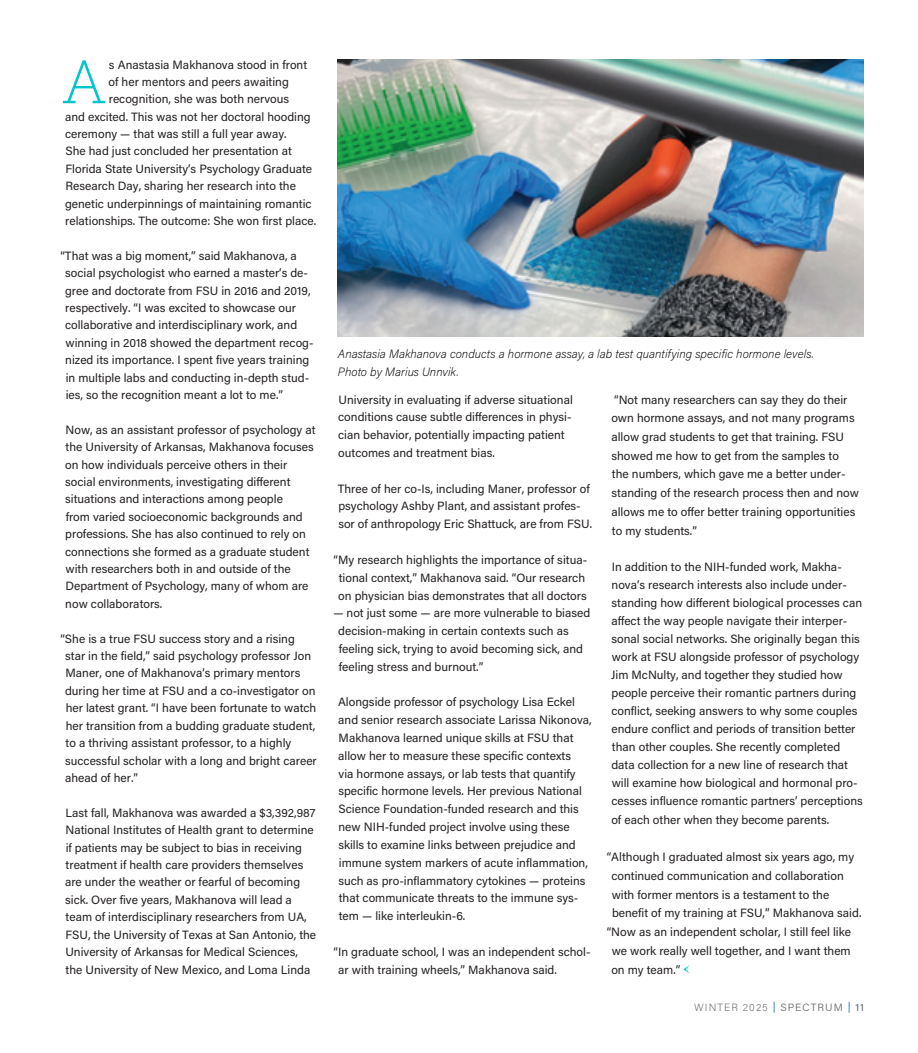
<style>
.page{position:relative;width:918px;height:1053px;background:#fff}
.page>*{position:absolute;margin:0;border:0;box-sizing:border-box;transform-origin:0 0}
.t1{font:61.35px "Museo Slab 100";color:#04c5ca}
.t2{font:12px/17.4px "Acumin Pro";color:#231f20}
.t3{font:italic 200 12px "Acumin Pro";color:#000}
.t4{font:200 10.5px "Acumin Pro";letter-spacing:.1em;color:#636366}
.s1{font-weight:400;color:#1f7ead}
.s2{font-weight:300}
.s3{font-weight:400}
</style>
<div class="page">
<svg style="left:683px;top:965px;width:6px;height:9px"></svg>
<img style="left:338px;top:60px;width:526px;height:276px">
<p class="t1" style="left:62px;top:49px;width:45px">A</p>
<p class="t2" style="left:109px;top:55px;width:200px">s Anastasia Makhanova stood in front</p>
<p class="t2" style="left:109px;top:73px;width:182px">of her mentors and peers awaiting</p>
<p class="t2" style="left:109px;top:90px;width:182px">recognition, she was both nervous</p>
<p class="t2" style="left:65px;top:107px;width:247px">and excited. This was not her doctoral hooding</p>
<p class="t2" style="left:65px;top:125px;width:223px">ceremony — that was still a full year away.</p>
<p class="t2" style="left:65px;top:142px;width:228px">She had just concluded her presentation at</p>
<p class="t2" style="left:65px;top:159px;width:248px">Florida State University’s Psychology Graduate</p>
<p class="t2" style="left:65px;top:177px;width:232px">Research Day, sharing her research into the</p>
<p class="t2" style="left:65px;top:194px;width:248px">genetic underpinnings of maintaining romantic</p>
<p class="t2" style="left:65px;top:212px;width:252px">relationships. The outcome: She won first place.</p>
<p class="t2" style="left:65px;top:246px;width:250px;text-indent:-5px">“That was a big moment,” said Makhanova, a social psychologist who earned a master’s de&shy;gree and doctorate from FSU in 2016 and 2019, respectively. “I was excited to showcase our collaborative and interdisciplinary work, and winning in 2018 showed the department recog&shy;nized its importance. I spent five years training in multiple labs and conducting in-depth stud&shy;ies, so the recognition meant a lot to me.”</p>
<p class="t2" style="left:65px;top:421px;width:252px">Now, as an assistant professor of psychology at the University of Arkansas, Makhanova focuses on how individuals perceive others in their social environments, investigating different situations and interactions among people<br>from varied socioeconomic backgrounds and professions. She has also continued to rely on connections she formed as a graduate student with researchers both in and outside of the Department of Psychology, many of whom are now collaborators.</p>
<p class="t2" style="left:65px;top:629px;width:253px;text-indent:-5px">“She is a true FSU success story and a rising star in the field,” said psychology professor Jon Maner, one of Makhanova’s primary mentors during her time at FSU and a co-investigator on her latest grant. “I have been fortunate to watch her transition from a budding graduate student, to a thriving assistant professor, to a highly successful scholar with a long and bright career ahead of her.”</p>
<p class="t2" style="left:65px;top:803px;width:253px">Last fall, Makhanova was awarded a $3,392,987<br>National Institutes of Health grant to determine if patients may be subject to bias in receiving treatment if health care providers themselves are under the weather or fearful of becoming sick. Over five years, Makhanova will lead a team of interdisciplinary researchers from UA, FSU, the University of Texas at San Antonio, the University of Arkansas for Medical Sciences, the University of New Mexico, and Loma Linda</p>
<p class="t3" style="left:338px;top:346px;width:477px">Anastasia Makhanova conducts a hormone assay, a lab test quantifying specific hormone levels.</p>
<p class="t3" style="left:338px;top:364px;width:122px">Photo by Marius Unnvik.</p>
<p class="t2" style="left:338px;top:390px;width:236px;line-height:17.9px">University in evaluating if adverse situational conditions cause subtle differences in physi&shy;cian behavior, potentially impacting patient outcomes and treatment bias.</p>
<p class="t2" style="left:338px;top:479px;width:256px;line-height:17.9px">Three of her co-Is, including Maner, professor of psychology Ashby Plant, and assistant profes&shy;sor of anthropology Eric Shattuck, are from FSU.</p>
<p class="t2" style="left:334px;top:550px;width:255px;line-height:17.9px;text-align:center">“My research highlights the importance of situa&shy;tional context,” Makhanova said. “Our research on physician bias demonstrates that all doctors</p>
<p class="t2" style="left:338px;top:604px;width:253px;line-height:17.9px;text-indent:-5px">— not just some — are more vulnerable to biased decision-making in certain contexts such as feeling sick, trying to avoid becoming sick, and feeling stress and burnout.”</p>
<p class="t2" style="left:338px;top:693px;width:255px;line-height:17.9px">Alongside professor of psychology Lisa Eckel and senior research associate Larissa Nikonova, Makhanova learned unique skills at FSU that allow her to measure these specific contexts<br>via hormone assays, or lab tests that quantify specific hormone levels. Her previous National Science Foundation-funded research and this new NIH-funded project involve using these skills to examine links between prejudice and immune system markers of acute inflammation, such as pro-inflammatory cytokines — proteins that communicate threats to the immune sys&shy;tem — like interleukin-6.</p>
<p class="t2" style="left:338px;top:942px;width:254px;line-height:17.9px;text-indent:-5px">“In graduate school, I was an independent schol&shy;ar with training wheels,” Makhanova said.</p>
<p class="t2" style="left:611px;top:390px;width:249px;line-height:18.8px">“Not many researchers can say they do their own hormone assays, and not many programs allow grad students to get that training. FSU showed me how to get from the samples to<br>the numbers, which gave me a better under&shy;standing of the research process then and now allows me to offer better training opportunities to my students.”</p>
<p class="t2" style="left:611px;top:558px;width:253px;line-height:18px">In addition to the NIH-funded work, Makha&shy;nova’s research interests also include under&shy;standing how different biological processes can affect the way people navigate their interper&shy;sonal social networks. She originally began this work at FSU alongside professor of psychology Jim McNulty, and together they studied how people perceive their romantic partners during conflict, seeking answers to why some couples endure conflict and periods of transition better than other couples. She recently completed data collection for a new line of research that will examine how biological and hormonal pro&shy;cesses influence romantic partners’ perceptions of each other when they become parents.</p>
<p class="t2" style="left:607px;top:848px;width:249px">“Although I graduated almost six years ago, my</p>
<p class="t2" style="left:611px;top:867px;width:234px">continued communication and collaboration</p>
<p class="t2" style="left:612px;top:885px;width:219px">with former mentors is a testament to the</p>
<p class="t2" style="left:612px;top:904px;width:251px">benefit of my training at FSU,” Makhanova said.</p>
<p class="t2" style="left:607px;top:923px;width:246px">“Now as an independent scholar, I still feel like</p>
<p class="t2" style="left:612px;top:942px;width:241px">we work really well together, and I want them</p>
<p class="t2" style="left:611px;top:960px;width:70px">on my team.”</p>
<p class="t4" style="left:694px;top:1001px;width:171px">WINTER 2025 <span class="s1">|</span> <span class="s2">SPECTRUM</span> <span class="s1">|</span> <span class="s3">11</span></p>
</div>
